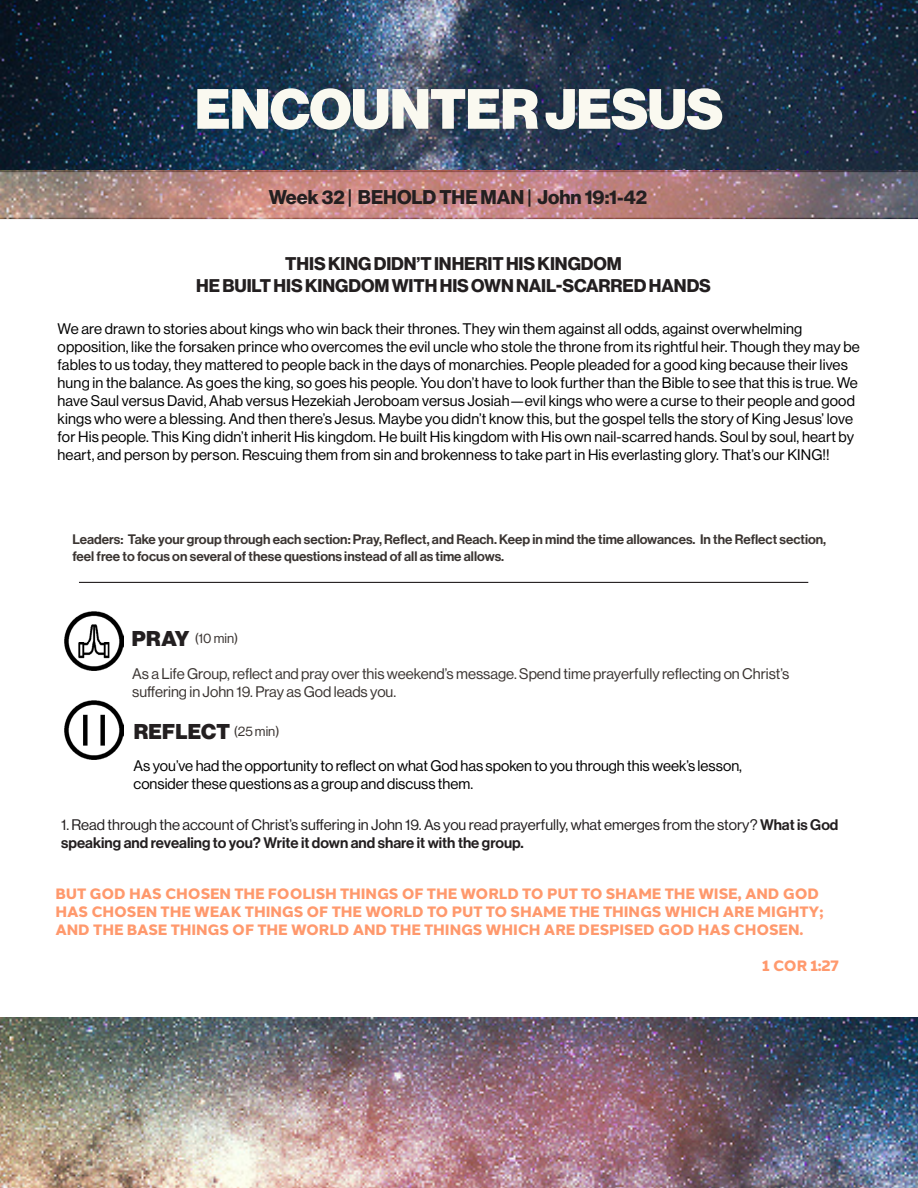
<style>
.page{position:relative;width:918px;height:1188px;background:#fff}
.page>*{position:absolute;margin:0;border:0;box-sizing:border-box;transform-origin:0 0}
.t1{font:55.5px "N Haas Grotesk DS Pro 95 Blk";letter-spacing:-.01em;color:#faf9f0}
.t2{font:21px "N Haas Grotesk DS Pro 95 Blk";letter-spacing:.015em;color:#231f20}
.t3{font:19.5px "N Haas Grotesk DS Pro 75 Bd";color:#231f20}
.t4{font:18px "N Haas Grotesk DS Pro 75 Bd";letter-spacing:-.005em;color:#231f20}
.t5{font:15px/18px "N Haas Grotesk DS Pro 55 Rg";letter-spacing:.01em;color:#000}
.t6{font:800 15px/18px "Halcom";letter-spacing:-.01em;color:#ff996d}
.t7{font:15px/18px "N Haas Grotesk DS Pro 55 Rg";color:#231f20}
.t8{font:15px/18px "N Haas Grotesk DS Pro 55 Rg";color:#3b3532}
.t9{font:13.5px/16.2px "N Haas Grotesk DS Pro 65 Md";color:#3b3532}
.t10{font:13.5px "N Haas Grotesk DS Pro 55 Rg";color:#3b3532}
.s1{font-family:"N Haas Grotesk DS Pro 65 Md"}
</style>
<div class="page">
<img style="left:0;top:0;width:918px;height:171px">
<img style="left:0;top:1017px;width:918px;height:171px">
<img style="left:0;top:171px;width:918px;height:48px">
<hr style="left:79px;top:582px;width:729px;height:1px;background:#231f20">
<img style="left:65px;top:612px;width:59px;height:59px">
<img style="left:65px;top:701px;width:59px;height:59px">
<h1 class="t1" style="left:195px;top:77px;width:530px">ENCOUNTER JESUS</h1>
<p class="t3" style="left:269px;top:186px;width:380px">Week 32 | BEHOLD THE MAN | John 19:1-42</p>
<p class="t4" style="left:285px;top:253px;width:338px">THIS KING DIDN’T INHERIT HIS KINGDOM</p>
<p class="t4" style="left:196px;top:275px;width:516px">HE BUILT HIS KINGDOM WITH HIS OWN NAIL-SCARRED HANDS</p>
<p class="t5" style="left:58px;top:320px;width:804px">We are drawn to stories about kings who win back their thrones. They win them against all odds, against overwhelming opposition, like the forsaken prince who overcomes the evil uncle who stole the throne from its rightful heir. Though they may be fables to us today, they mattered to people back in the days of monarchies. People pleaded for a good king because their lives hung in the balance. As goes the king, so goes his people. You don’t have to look further than the Bible to see that this is true. We have Saul versus David, Ahab versus Hezekiah Jeroboam versus Josiah—evil kings who were a curse to their people and good kings who were a blessing. And then there’s Jesus. Maybe you didn’t know this, but the gospel tells the story of King Jesus’ love for His people. This King didn’t inherit His kingdom. He built His kingdom with His own nail-scarred hands. Soul by soul, heart by heart, and person by person. Rescuing them from sin and brokenness to take part in His everlasting glory. That’s our KING!!</p>
<p class="t9" style="left:72px;top:532px;width:755px">Leaders: Take your group through each section: Pray, Reflect, and Reach. Keep in mind the time allowances. In the Reflect section, feel free to focus on several of these questions instead of all as time allows.</p>
<p class="t2" style="left:132px;top:627px;width:59px">PRAY</p>
<p class="t10" style="left:195px;top:630px;width:45px">(10 min)</p>
<p class="t8" style="left:132px;top:664px;width:659px">As a Life Group, reflect and pray over this weekend’s message. Spend time prayerfully reflecting on Christ’s suffering in John 19. Pray as God leads you.</p>
<p class="t2" style="left:134px;top:719px;width:98px">REFLECT</p>
<p class="t10" style="left:234px;top:724px;width:47px">(25 min)</p>
<p class="t5" style="left:134px;top:757px;width:610px">As you’ve had the opportunity to reflect on what God has spoken to you through this week’s lesson, consider these questions as a group and discuss them.</p>
<p class="t7" style="left:61px;top:816px;width:779px">1. Read through the account of Christ’s suffering in John 19. As you read prayerfully, what emerges from the story? <span class="s1">What is God speaking and revealing to you? Write it down and share it with the group.</span></p>
<p class="t6" style="left:56px;top:884px;width:769px">BUT GOD HAS CHOSEN THE FOOLISH THINGS OF THE WORLD TO PUT TO SHAME THE WISE, AND GOD<br>HAS CHOSEN THE WEAK THINGS OF THE WORLD TO PUT TO SHAME THE THINGS WHICH ARE MIGHTY;<br>AND THE BASE THINGS OF THE WORLD AND THE THINGS WHICH ARE DESPISED GOD HAS CHOSEN.</p>
<p class="t6" style="left:762px;top:956px;width:78px">1 COR 1:27</p>
</div>
